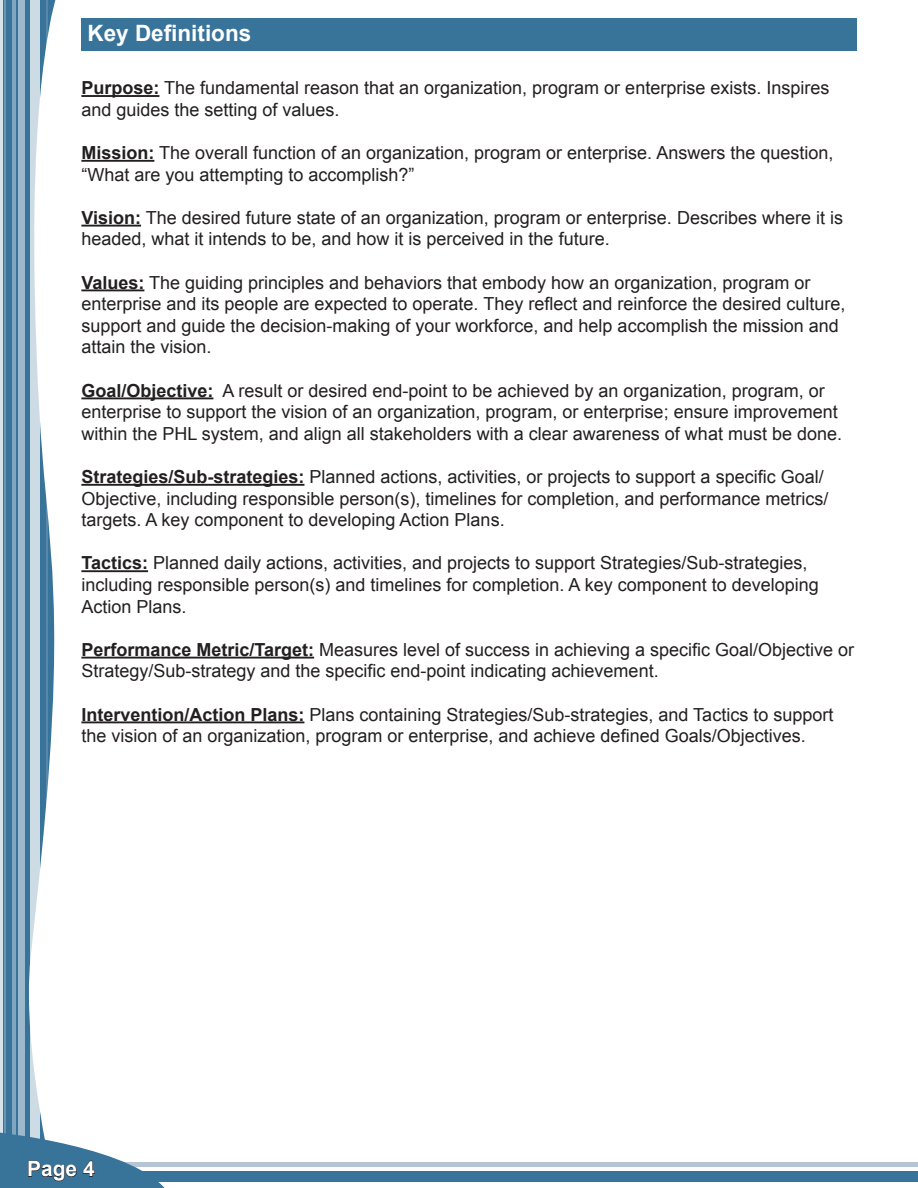
<style>
.page{position:relative;width:918px;height:1188px;background:#fff}
.page>*{position:absolute;margin:0;border:0;box-sizing:border-box;transform-origin:0 0}
.t1{font:700 22.5px "Arial";color:#fff}
.t2{font:700 21px "Arial";color:#fff}
.t3{font:18px/21.6px "Arial";color:#231f20}
.s1{font-weight:700}
</style>
<div class="page">
<div style="left:0;top:1171px;width:918px;height:11px;background:#38739a"></div>
<hr style="left:0;top:1162px;width:918px;height:4px;background:#b5c4d6">
<svg style="left:2px;top:0;width:54px;height:1132px;fill:#38739a"></svg>
<hr style="left:12px;top:0;width:4px;height:1188px;background:#81a6bf">
<div style="left:18px;top:0;width:6px;height:1188px;background:#9bb8cc"></div>
<hr style="left:46px;top:0;width:1px;height:1188px;background:#fff">
<svg style="left:30px;top:0;width:9px;height:1132px;fill:#cddbe5"></svg>
<hr style="left:5px;top:0;width:1px;height:1188px;background:#fff">
<svg style="left:0;top:1132px;width:170px;height:56px"></svg>
<div style="left:81px;top:18px;width:776px;height:33px;background:#38739a"></div>
<hr style="left:81px;top:95px;width:78px;height:2px;background:#231f20">
<hr style="left:81px;top:160px;width:73px;height:2px;background:#231f20">
<hr style="left:81px;top:225px;width:60px;height:2px;background:#231f20">
<hr style="left:81px;top:289px;width:63px;height:2px;background:#231f20">
<hr style="left:81px;top:397px;width:132px;height:2px;background:#231f20">
<hr style="left:81px;top:484px;width:223px;height:2px;background:#231f20">
<hr style="left:81px;top:570px;width:67px;height:2px;background:#231f20">
<hr style="left:81px;top:657px;width:233px;height:2px;background:#231f20">
<hr style="left:81px;top:721px;width:223px;height:2px;background:#231f20">
<p class="t1" style="left:88px;top:18px;width:165px">Key Definitions</p>
<p class="t3" style="left:81px;top:77px;width:749px"><span class="s1">Purpose:</span> The fundamental reason that an organization, program or enterprise exists. Inspires and guides the setting of values.</p>
<p class="t3" style="left:81px;top:142px;width:754px"><span class="s1">Mission:</span> The overall function of an organization, program or enterprise. Answers the question, “What are you attempting to accomplish?”</p>
<p class="t3" style="left:81px;top:207px;width:763px"><span class="s1">Vision:</span> The desired future state of an organization, program or enterprise. Describes where it is headed, what it intends to be, and how it is perceived in the future.</p>
<p class="t3" style="left:81px;top:272px;width:766px"><span class="s1">Values:</span> The guiding principles and behaviors that embody how an organization, program or enterprise and its people are expected to operate. They reflect and reinforce the desired culture, support and guide the decision-making of your workforce, and help accomplish the mission and attain the vision.</p>
<p class="t3" style="left:81px;top:380px;width:762px"><span class="s1">Goal/Objective:</span> A result or desired end-point to be achieved by an organization, program, or enterprise to support the vision of an organization, program, or enterprise; ensure improvement within the PHL system, and align all stakeholders with a clear awareness of what must be done.</p>
<p class="t3" style="left:81px;top:466px;width:749px"><span class="s1">Strategies/Sub-strategies:</span> Planned actions, activities, or projects to support a specific Goal/<br>Objective, including responsible person(s), timelines for completion, and performance metrics/ targets. A key component to developing Action Plans.</p>
<p class="t3" style="left:81px;top:552px;width:739px"><span class="s1">Tactics:</span> Planned daily actions, activities, and projects to support Strategies/Sub-strategies, including responsible person(s) and timelines for completion. A key component to developing<br>Action Plans.</p>
<p class="t3" style="left:81px;top:639px;width:774px"><span class="s1">Performance Metric/Target:</span> Measures level of success in achieving a specific Goal/Objective or<br>Strategy/Sub-strategy and the specific end-point indicating achievement.</p>
<p class="t3" style="left:81px;top:704px;width:753px"><span class="s1">Intervention/Action Plans:</span> Plans containing Strategies/Sub-strategies, and Tactics to support the vision of an organization, program or enterprise, and achieve defined Goals/Objectives.</p>
<p class="t2" style="left:27px;top:1155px;width:69px">Page 4</p>
</div>
